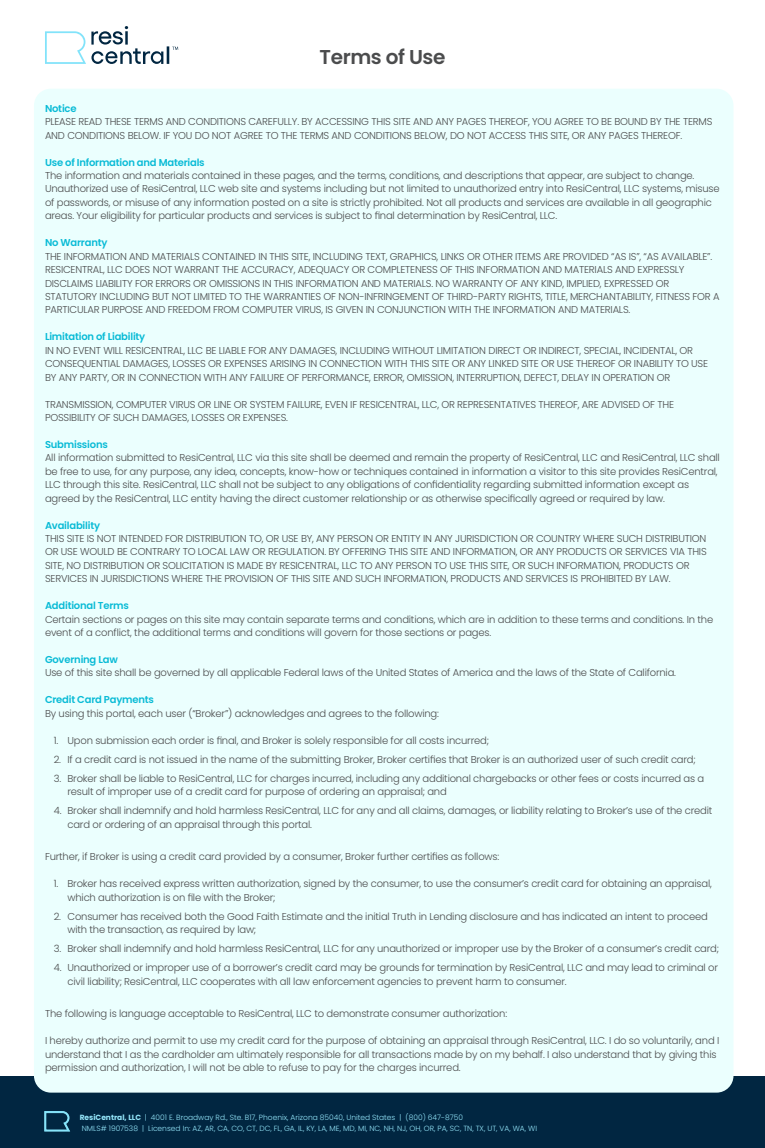
<style>
.page{position:relative;width:765px;height:1148px;background:#fff}
.page>*{position:absolute;margin:0;border:0;box-sizing:border-box;transform-origin:0 0}
.t1{font:600 20px "Poppins";letter-spacing:-.02em;color:#4b4c4d}
.t2{font:300 10px/13.5px "Poppins";letter-spacing:-.02em;color:#4b4c4d}
.t3{font:600 10px "Poppins";letter-spacing:-.02em;color:#09bbd6}
.t4{font:300 7.5px "Poppins";color:#95e7fb}
.s1{font-weight:700}
</style>
<div class="page">
<div style="left:0;top:1076px;width:765px;height:72px;background:#012641"></div>
<svg style="left:44px;top:1111px;width:26px;height:21px"></svg>
<div style="left:34px;top:89px;width:699px;height:1003px;background:#ebfffe;border-radius:17px"></div>
<svg style="left:45px;top:26px;width:133px;height:38px"></svg>
<p class="t1" style="left:320px;top:45px;width:127px">Terms of Use</p>
<p class="t3" style="left:45px;top:102px;width:33px">Notice</p>
<p class="t2" style="left:45px;top:115px;width:669px">PLEASE READ THESE TERMS AND CONDITIONS CAREFULLY. BY ACCESSING THIS SITE AND ANY PAGES THEREOF, YOU AGREE TO BE BOUND BY THE TERMS<br>AND CONDITIONS BELOW. IF YOU DO NOT AGREE TO THE TERMS AND CONDITIONS BELOW, DO NOT ACCESS THIS SITE, OR ANY PAGES THEREOF.</p>
<p class="t3" style="left:45px;top:156px;width:161px">Use of Information and Materials</p>
<p class="t2" style="left:45px;top:169px;width:676px">The information and materials contained in these pages, and the terms, conditions, and descriptions that appear, are subject to change.<br>Unauthorized use of ResiCentral, LLC web site and systems including but not limited to unauthorized entry into ResiCentral, LLC systems, misuse of passwords, or misuse of any information posted on a site is strictly prohibited. Not all products and services are available in all geographic areas. Your eligibility for particular products and services is subject to final determination by ResiCentral, LLC.</p>
<p class="t3" style="left:45px;top:237px;width:64px">No Warranty</p>
<p class="t2" style="left:45px;top:249px;width:676px">THE INFORMATION AND MATERIALS CONTAINED IN THIS SITE, INCLUDING TEXT, GRAPHICS, LINKS OR OTHER ITEMS ARE PROVIDED “AS IS”, “AS AVAILABLE”.<br>RESICENTRAL, LLC DOES NOT WARRANT THE ACCURACY, ADEQUACY OR COMPLETENESS OF THIS INFORMATION AND MATERIALS AND EXPRESSLY DISCLAIMS LIABILITY FOR ERRORS OR OMISSIONS IN THIS INFORMATION AND MATERIALS. NO WARRANTY OF ANY KIND, IMPLIED, EXPRESSED OR STATUTORY INCLUDING BUT NOT LIMITED TO THE WARRANTIES OF NON-INFRINGEMENT OF THIRD-PARTY RIGHTS, TITLE, MERCHANTABILITY, FITNESS FOR A PARTICULAR PURPOSE AND FREEDOM FROM COMPUTER VIRUS, IS GIVEN IN CONJUNCTION WITH THE INFORMATION AND MATERIALS.</p>
<p class="t3" style="left:45px;top:331px;width:102px">Limitation of Liability</p>
<p class="t2" style="left:45px;top:343px;width:665px">IN NO EVENT WILL RESICENTRAL, LLC BE LIABLE FOR ANY DAMAGES, INCLUDING WITHOUT LIMITATION DIRECT OR INDIRECT, SPECIAL, INCIDENTAL, OR<br>CONSEQUENTIAL DAMAGES, LOSSES OR EXPENSES ARISING IN CONNECTION WITH THIS SITE OR ANY LINKED SITE OR USE THEREOF OR INABILITY TO USE<br>BY ANY PARTY, OR IN CONNECTION WITH ANY FAILURE OF PERFORMANCE, ERROR, OMISSION, INTERRUPTION, DEFECT, DELAY IN OPERATION OR</p>
<p class="t2" style="left:45px;top:397px;width:631px">TRANSMISSION, COMPUTER VIRUS OR LINE OR SYSTEM FAILURE, EVEN IF RESICENTRAL, LLC, OR REPRESENTATIVES THEREOF, ARE ADVISED OF THE<br>POSSIBILITY OF SUCH DAMAGES, LOSSES OR EXPENSES.</p>
<p class="t3" style="left:45px;top:438px;width:64px">Submissions</p>
<p class="t2" style="left:45px;top:451px;width:676px">All information submitted to ResiCentral, LLC via this site shall be deemed and remain the property of ResiCentral, LLC and ResiCentral, LLC shall be free to use, for any purpose, any idea, concepts, know-how or techniques contained in information a visitor to this site provides ResiCentral, LLC through this site. ResiCentral, LLC shall not be subject to any obligations of confidentiality regarding submitted information except as agreed by the ResiCentral, LLC entity having the direct customer relationship or as otherwise specifically agreed or required by law.</p>
<p class="t3" style="left:45px;top:519px;width:57px">Availability</p>
<p class="t2" style="left:45px;top:532px;width:663px">THIS SITE IS NOT INTENDED FOR DISTRIBUTION TO, OR USE BY, ANY PERSON OR ENTITY IN ANY JURISDICTION OR COUNTRY WHERE SUCH DISTRIBUTION OR USE WOULD BE CONTRARY TO LOCAL LAW OR REGULATION. BY OFFERING THIS SITE AND INFORMATION, OR ANY PRODUCTS OR SERVICES VIA THIS SITE, NO DISTRIBUTION OR SOLICITATION IS MADE BY RESICENTRAL, LLC TO ANY PERSON TO USE THIS SITE, OR SUCH INFORMATION, PRODUCTS OR SERVICES IN JURISDICTIONS WHERE THE PROVISION OF THIS SITE AND SUCH INFORMATION, PRODUCTS AND SERVICES IS PROHIBITED BY LAW.</p>
<p class="t3" style="left:45px;top:600px;width:85px">Additional Terms</p>
<p class="t2" style="left:45px;top:612px;width:670px">Certain sections or pages on this site may contain separate terms and conditions, which are in addition to these terms and conditions. In the event of a conflict, the additional terms and conditions will govern for those sections or pages.</p>
<p class="t3" style="left:45px;top:653px;width:74px">Governing Law</p>
<p class="t2" style="left:45px;top:666px;width:633px">Use of this site shall be governed by all applicable Federal laws of the United States of America and the laws of the State of California.</p>
<p class="t3" style="left:45px;top:694px;width:111px">Credit Card Payments</p>
<p class="t2" style="left:45px;top:706px;width:396px">By using this portal, each user (“Broker”) acknowledges and agrees to the following:</p>
<p class="t2" style="left:54px;top:733px;width:437px">1. Upon submission each order is final, and Broker is solely responsible for all costs incurred;</p>
<p class="t2" style="left:54px;top:752px;width:644px">2. If a credit card is not issued in the name of the submitting Broker, Broker certifies that Broker is an authorized user of such credit card;</p>
<p class="t2" style="left:68px;top:771px;width:638px;text-indent:-14px">3. Broker shall be liable to ResiCentral, LLC for charges incurred, including any additional chargebacks or other fees or costs incurred as a result of improper use of a credit card for purpose of ordering an appraisal; and</p>
<p class="t2" style="left:68px;top:804px;width:646px;text-indent:-14px">4. Broker shall indemnify and hold harmless ResiCentral, LLC for any and all claims, damages, or liability relating to Broker’s use of the credit card or ordering of an appraisal through this portal.</p>
<p class="t2" style="left:45px;top:850px;width:456px">Further, if Broker is using a credit card provided by a consumer, Broker further certifies as follows:</p>
<p class="t2" style="left:68px;top:877px;width:646px;text-indent:-14px">1. Broker has received express written authorization, signed by the consumer, to use the consumer’s credit card for obtaining an appraisal, which authorization is on file with the Broker;</p>
<p class="t2" style="left:68px;top:909px;width:642px;text-indent:-14px">2. Consumer has received both the Good Faith Estimate and the initial Truth in Lending disclosure and has indicated an intent to proceed with the transaction, as required by law;</p>
<p class="t2" style="left:54px;top:942px;width:667px">3. Broker shall indemnify and hold harmless ResiCentral, LLC for any unauthorized or improper use by the Broker of a consumer’s credit card;</p>
<p class="t2" style="left:68px;top:961px;width:652px;text-indent:-14px">4. Unauthorized or improper use of a borrower’s credit card may be grounds for termination by ResiCentral, LLC and may lead to criminal or civil liability; ResiCentral, LLC cooperates with all law enforcement agencies to prevent harm to consumer.</p>
<p class="t2" style="left:45px;top:1007px;width:464px">The following is language acceptable to ResiCentral, LLC to demonstrate consumer authorization:</p>
<p class="t2" style="left:45px;top:1033px;width:676px">I hereby authorize and permit to use my credit card for the purpose of obtaining an appraisal through ResiCentral, LLC. I do so voluntarily, and I understand that I as the cardholder am ultimately responsible for all transactions made by on my behalf. I also understand that by giving this permission and authorization, I will not be able to refuse to pay for the charges incurred.</p>
<p class="t4" style="left:80px;top:1113px;width:385px"><span class="s1">ResiCentral, LLC</span> | 4001 E. Broadway Rd., Ste. B17, Phoenix, Arizona 85040, United States | (800) 647-8750</p>
<p class="t4" style="left:82px;top:1124px;width:457px">NMLS# 1907538 | Licensed In: AZ, AR, CA, CO, CT, DC, FL, GA, IL, KY, LA, ME, MD, MI, NC, NH, NJ, OH, OR, PA, SC, TN, TX, UT, VA, WA, WI</p>
</div>
